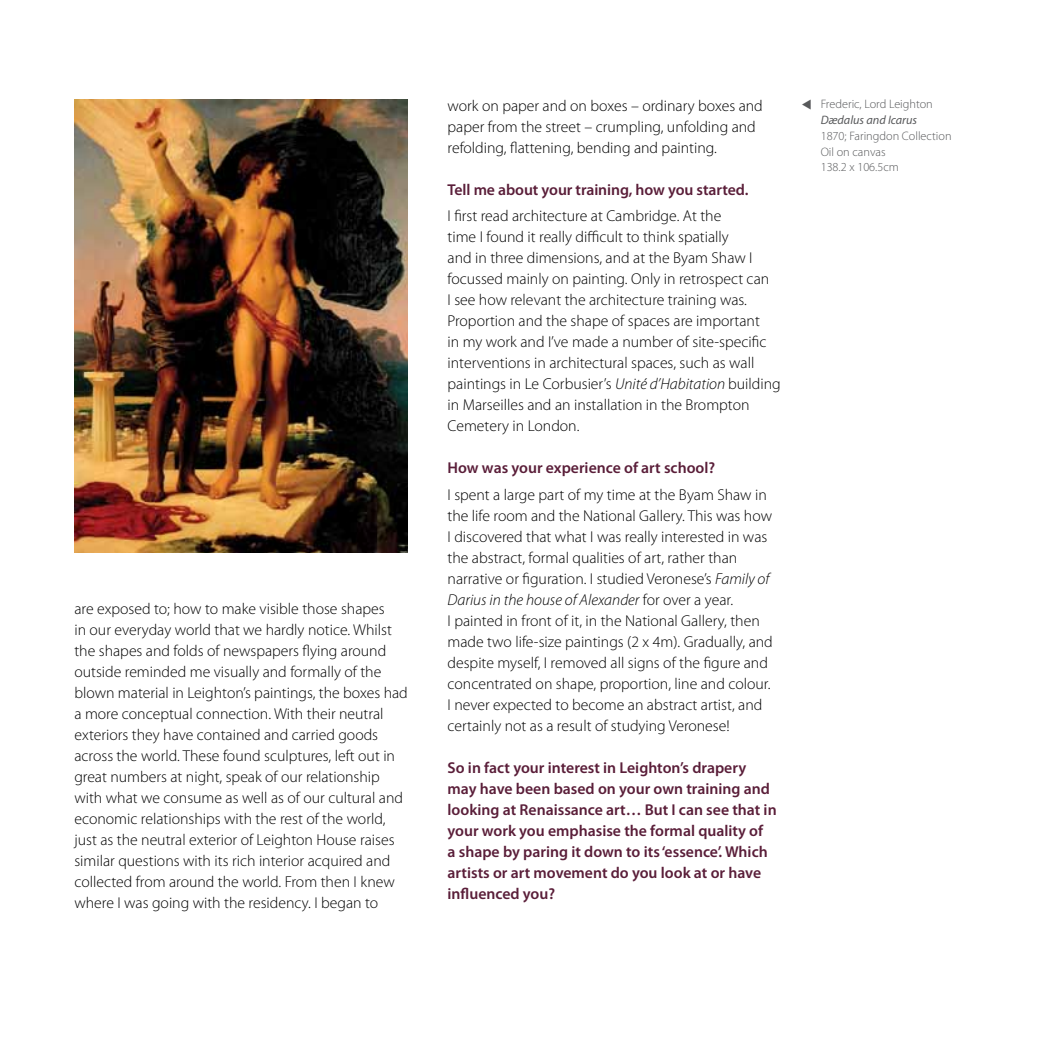
<style>
.page{position:relative;width:1042px;height:1042px;background:#fff}
.page>*{position:absolute;margin:0;border:0;box-sizing:border-box;transform-origin:0 0}
.t1{font:300 15.75px/21px "Myriad Pro";color:#000}
.t2{font:600 15.75px/21px "Myriad Pro";color:#5a1e39}
.t3{font:300 12.25px/15.8px "Myriad Pro";color:#58595b}
.t4{font:italic 12.25px "Myriad Pro";color:#58595b}
.s1{font-style:italic}
</style>
<div class="page">
<img style="left:74px;top:99px;width:334px;height:454px">
<p class="t1" style="left:74px;top:598px;width:335px">are exposed to; how to make visible those shapes<br>in our everyday world that we hardly notice. Whilst the shapes and folds of newspapers flying around outside reminded me visually and formally of the blown material in Leighton’s paintings, the boxes had a more conceptual connection. With their neutral exteriors they have contained and carried goods across the world. These found sculptures, left out in great numbers at night, speak of our relationship with what we consume as well as of our cultural and economic relationships with the rest of the world, just as the neutral exterior of Leighton House raises similar questions with its rich interior acquired and collected from around the world. From then I knew where I was going with the residency. I began to</p>
<p class="t1" style="left:447px;top:95px;width:317px">work on paper and on boxes – ordinary boxes and paper from the street – crumpling, unfolding and refolding, flattening, bending and painting.</p>
<p class="t2" style="left:447px;top:179px;width:302px">Tell me about your training, how you started.</p>
<p class="t1" style="left:447px;top:205px;width:335px">I first read architecture at Cambridge. At the<br>time I found it really difficult to think spatially<br>and in three dimensions, and at the Byam Shaw I focussed mainly on painting. Only in retrospect can<br>I see how relevant the architecture training was.<br>Proportion and the shape of spaces are important<br>in my work and I’ve made a number of site-specific interventions in architectural spaces, such as wall paintings in Le Corbusier’s <span class="s1">Unité d’Habitation</span> building in Marseilles and an installation in the Brompton Cemetery in London.</p>
<p class="t2" style="left:447px;top:457px;width:269px">How was your experience of art school?</p>
<p class="t1" style="left:447px;top:484px;width:327px">I spent a large part of my time at the Byam Shaw in the life room and the National Gallery. This was how I discovered that what I was really interested in was the abstract, formal qualities of art, rather than narrative or figuration. I studied Veronese’s <span class="s1">Family of Darius in the house of Alexander</span> for over a year.<br>I painted in front of it, in the National Gallery, then made two life-size paintings (2 x 4m). Gradually, and despite myself, I removed all signs of the figure and concentrated on shape, proportion, line and colour.<br>I never expected to become an abstract artist, and certainly not as a result of studying Veronese!</p>
<p class="t2" style="left:447px;top:756px;width:331px">So in fact your interest in Leighton’s drapery may have been based on your own training and looking at Renaissance art… But I can see that in your work you emphasise the formal quality of<br>a shape by paring it down to its ‘essence’. Which artists or art movement do you look at or have influenced you?</p>
<p class="t3" style="left:820px;top:96px;width:114px">Frederic, Lord Leighton</p>
<p class="t4" style="left:820px;top:112px;width:98px">Dædalus and Icarus</p>
<p class="t3" style="left:820px;top:128px;width:132px">1870; Faringdon Collection<br>Oil on canvas<br>138.2 x 106.5cm</p>
</div>
